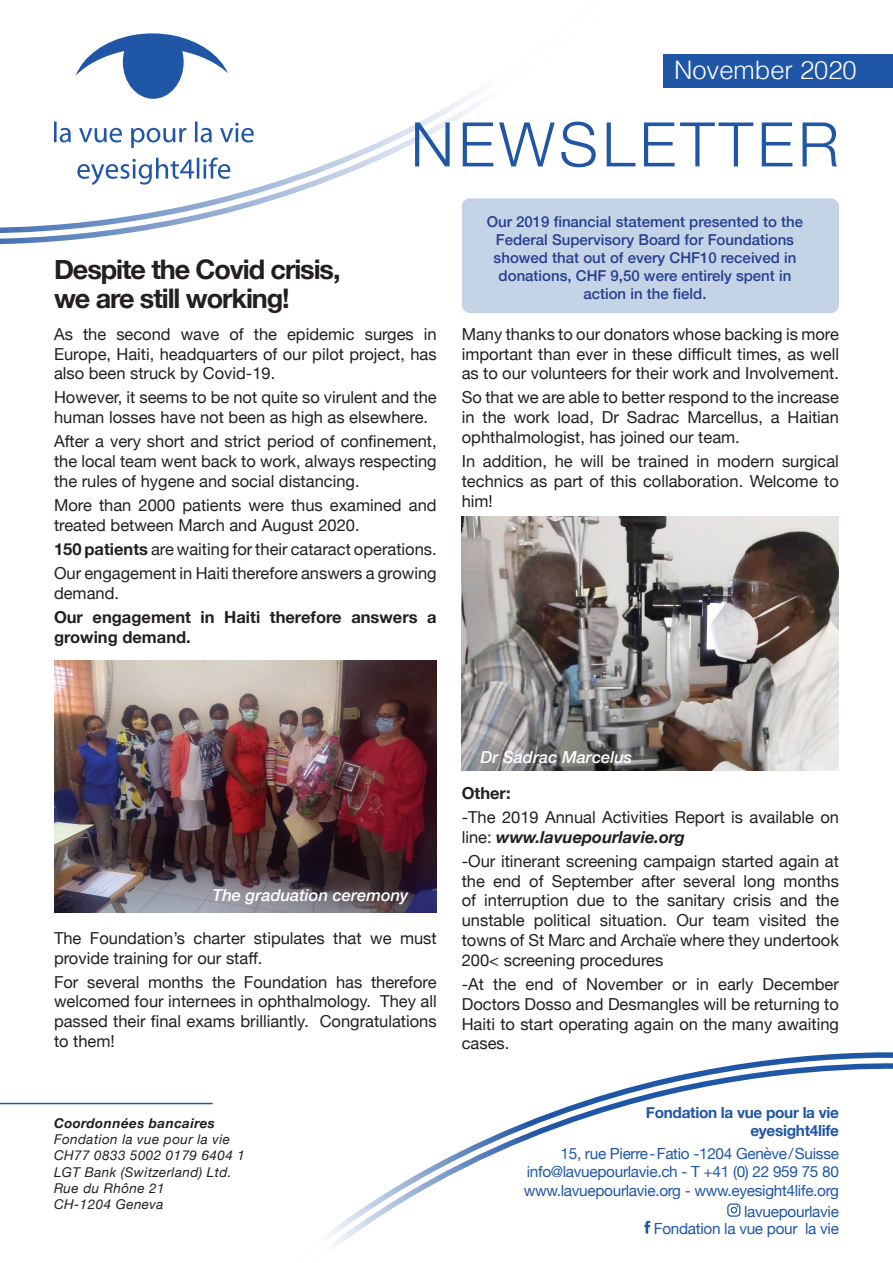
<style>
.page{position:relative;width:893px;height:1263px;background:#fff}
.page>*{position:absolute;margin:0;border:0;box-sizing:border-box;transform-origin:0 0}
.t1{font:300 61.5px "Helvetica Neue";letter-spacing:.07em;color:#2056a6}
.t2{font:700 27px "Helvetica Neue";letter-spacing:-.04em;color:#231f20}
.t3{font:300 25.5px "Helvetica";color:#fff}
.t4{font:16.5px/19.8px "Helvetica Neue";color:#231f20;text-align:justify}
.t5{font:700 16.5px/19.8px "Helvetica Neue";color:#231f20}
.t6{font:italic 500 16.5px "Helvetica Neue";color:#fff}
.t7{font:15.45px "Helvetica Neue";letter-spacing:-.02em;color:#2056a6}
.t8{font:700 15.45px "Helvetica Neue";letter-spacing:-.02em;color:#2056a6}
.t9{font:500 15px/18px "Helvetica Neue";color:#253f8e;text-align:center}
.t10{font:italic 13.5px "Helvetica Neue";letter-spacing:.03em;color:#231f20}
.t11{font:italic 700 13.5px "Helvetica Neue";letter-spacing:.03em;color:#231f20}
.s1{font-weight:700}
.s2{font-weight:700;font-style:italic}
</style>
<div class="page">
<img style="left:462px;top:517px;width:377px;height:253px">
<svg style="left:0;top:75px;width:730px;height:162px"></svg>
<svg style="left:77px;top:156px;width:154px;height:30px"></svg>
<svg style="left:54px;top:122px;width:200px;height:26px"></svg>
<svg style="left:76px;top:33px;width:152px;height:66px"></svg>
<svg style="left:119px;top:1052px;width:774px;height:53px"></svg>
<svg style="left:132px;top:1061px;width:761px;height:186px"></svg>
<svg style="left:727px;top:1203px;width:13px;height:14px"></svg>
<svg style="left:644px;top:1221px;width:6px;height:12px"></svg>
<div style="left:663px;top:54px;width:230px;height:33px;background:#2056a6"></div>
<img style="left:54px;top:660px;width:383px;height:252px">
<hr style="left:0;top:1103px;width:213px;height:1px;background:#2056a6">
<div style="left:462px;top:198px;width:377px;height:115px;background:#c5d3e7;border-radius:9px"></div>
<p class="t3" style="left:674px;top:48px;width:184px">November 2020</p>
<p class="t2" style="left:54px;top:249px;width:288px">Despite the Covid crisis,</p>
<p class="t2" style="left:54px;top:277px;width:237px">we are still working!</p>
<p class="t1" style="left:411px;top:95px;width:430px">NEWSLETTER</p>
<p class="t9" style="left:487px;top:211px;width:318px">Our 2019 financial statement presented to the Federal Supervisory Board for Foundations showed that out of every CHF10 received in donations, CHF 9,50 were entirely spent in action in the field.</p>
<p class="t4" style="left:54px;top:325px;width:384px">As the second wave of the epidemic surges in Europe, Haiti, headquarters of our pilot project, has also been struck by Covid-19.</p>
<p class="t4" style="left:54px;top:389px;width:384px">However, it seems to be not quite so virulent and the human losses have not been as high as elsewhere.</p>
<p class="t4" style="left:54px;top:432px;width:384px">After a very short and strict period of confinement, the local team went back to work, always respecting the rules of hygene and social distancing.</p>
<p class="t4" style="left:54px;top:496px;width:384px">More than 2000 patients were thus examined and treated between March and August 2020.</p>
<p class="t4" style="left:54px;top:540px;width:384px"><span class="s1">150 patients</span> are waiting for their cataract operations.</p>
<p class="t4" style="left:54px;top:564px;width:384px">Our engagement in Haiti therefore answers a growing demand.</p>
<p class="t5" style="left:54px;top:607px;width:384px">Our engagement in Haiti therefore answers a growing demand.</p>
<p class="t4" style="left:462px;top:325px;width:379px">Many thanks to our donators whose backing is more important than ever in these difficult times, as well as to our volunteers for their work and Involvement.</p>
<p class="t4" style="left:462px;top:389px;width:379px">So that we are able to better respond to the increase in the work load, Dr Sadrac Marcellus, a Haitian ophthalmologist, has joined our team.</p>
<p class="t4" style="left:462px;top:452px;width:379px">In addition, he will be trained in modern surgical technics as part of this collaboration. Welcome to him!</p>
<p class="t6" style="left:213px;top:880px;width:197px">The graduation ceremony</p>
<p class="t4" style="left:54px;top:929px;width:384px">The Foundation’s charter stipulates that we must provide training for our staff.</p>
<p class="t4" style="left:54px;top:973px;width:384px">For several months the Foundation has therefore welcomed four internees in ophthalmology. They all passed their final exams brilliantly. Congratulations to them!</p>
<p class="t11" style="left:54px;top:1112px;width:162px">Coordonnées bancaires</p>
<p class="t10" style="left:54px;top:1129px;width:177px">Fondation la vue pour la vie</p>
<p class="t10" style="left:54px;top:1146px;width:192px">CH77 0833 5002 0179 6404 1</p>
<p class="t10" style="left:54px;top:1162px;width:179px">LGT Bank (Switzerland) Ltd.</p>
<p class="t10" style="left:54px;top:1178px;width:112px">Rue du Rhône 21</p>
<p class="t10" style="left:54px;top:1194px;width:111px">CH-1204 Geneva</p>
<p class="t6" style="left:480px;top:743px;width:153px">Dr Sadrac Marcelus</p>
<p class="t5" style="left:462px;top:784px;width:50px">Other:</p>
<p class="t4" style="left:462px;top:808px;width:379px">-The 2019 Annual Activities Report is available on line: <span class="s2">www.lavuepourlavie.org</span></p>
<p class="t4" style="left:462px;top:852px;width:379px">-Our itinerant screening campaign started again at the end of September after several long months of interruption due to the sanitary crisis and the unstable political situation. Our team visited the towns of St Marc and Archaïe where they undertook 200&lt; screening procedures</p>
<p class="t4" style="left:462px;top:975px;width:379px">-At the end of November or in early December Doctors Dosso and Desmangles will be returning to Haiti to start operating again on the many awaiting cases.</p>
<p class="t8" style="left:646px;top:1100px;width:195px">Fondation la vue pour la vie</p>
<p class="t8" style="left:750px;top:1119px;width:90px">eyesight4life</p>
<p class="t7" style="left:560px;top:1142px;width:280px">15, rue Pierre-Fatio -1204 Genève/Suisse</p>
<p class="t7" style="left:527px;top:1160px;width:314px">info@lavuepourlavie.ch - T +41 (0) 22 959 75 80</p>
<p class="t7" style="left:524px;top:1179px;width:317px">www.lavuepourlavie.org - www.eyesight4life.org</p>
<p class="t7" style="left:744px;top:1200px;width:96px">lavuepourlavie</p>
<p class="t7" style="left:654px;top:1217px;width:187px">Fondation la vue pour la vie</p>
</div>
